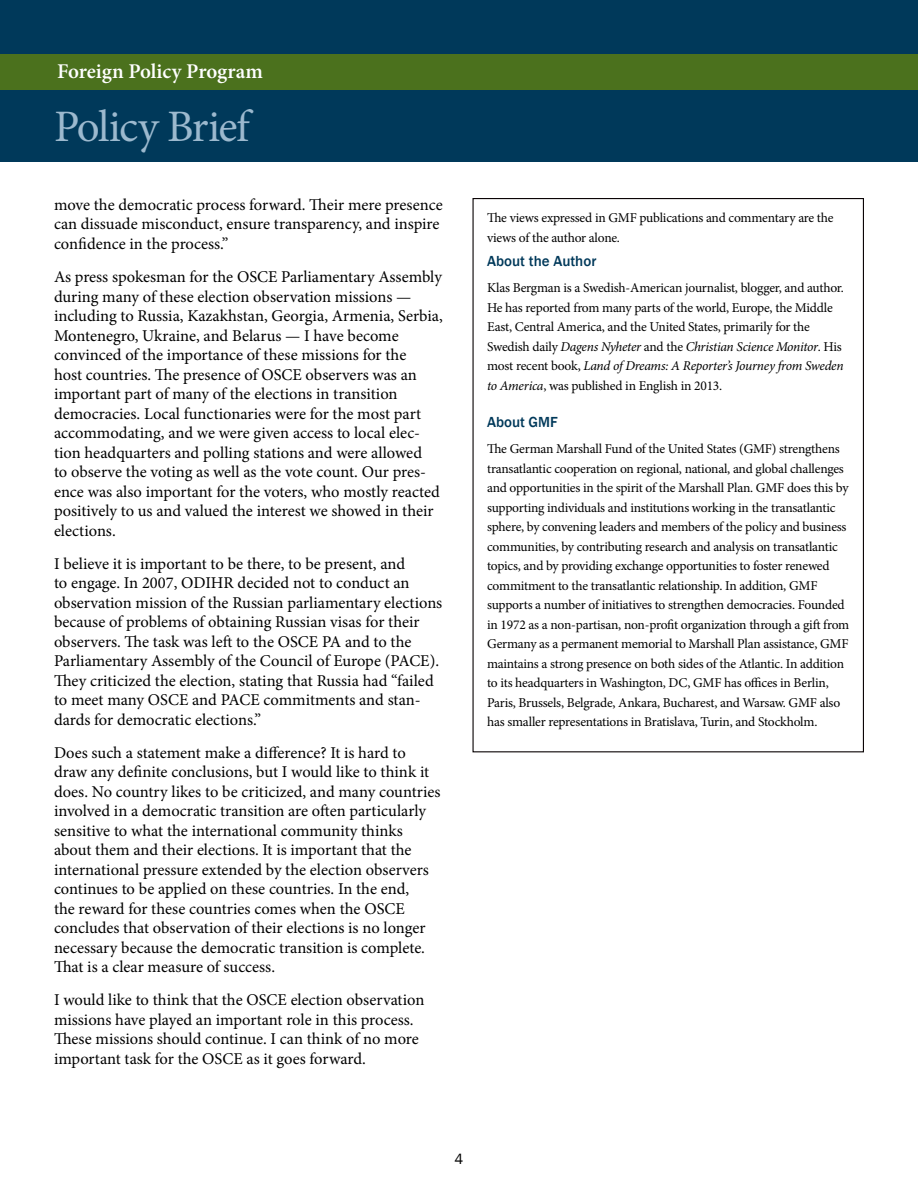
<style>
.page{position:relative;width:918px;height:1188px;background:#fff}
.page>*{position:absolute;margin:0;border:0;box-sizing:border-box;transform-origin:0 0}
.t1{font:45px "Minion Pro";letter-spacing:-.035em;color:#9cb9ce}
.t2{font:600 21px "Minion Pro";letter-spacing:-.005em;color:#fff}
.t3{font:16.5px/19.5px "Minion Pro";color:#000}
.t4{font:500 15px "Franklin Gothic";color:#00395a}
.t5{font:15px "Franklin Gothic";color:#000}
.t6{font:13.5px/19.5px "Minion Pro";letter-spacing:-.02em;color:#000}
.s1{font-style:italic}
</style>
<div class="page">
<div style="left:0;top:0;width:918px;height:162px;background:#00395a"></div>
<div style="left:0;top:54px;width:918px;height:36px;background:#4b711d"></div>
<p class="t2" style="left:57px;top:57px;width:207px">Foreign Policy Program</p>
<h1 class="t1" style="left:54px;top:96px;width:197px">Policy Brief</h1>
<p class="t3" style="left:54px;top:195px;width:390px">move the democratic process forward. Their mere presence can dissuade misconduct, ensure transparency, and inspire confidence in the process.”</p>
<p class="t3" style="left:54px;top:267px;width:390px">As press spokesman for the OSCE Parliamentary Assembly during many of these election observation missions — including to Russia, Kazakhstan, Georgia, Armenia, Serbia, Montenegro, Ukraine, and Belarus — I have become convinced of the importance of these missions for the<br>host countries. The presence of OSCE observers was an important part of many of the elections in transition democracies. Local functionaries were for the most part accommodating, and we were given access to local elec&shy;tion headquarters and polling stations and were allowed<br>to observe the voting as well as the vote count. Our pres&shy;ence was also important for the voters, who mostly reacted positively to us and valued the interest we showed in their elections.</p>
<p class="t3" style="left:54px;top:554px;width:390px">I believe it is important to be there, to be present, and<br>to engage. In 2007, ODIHR decided not to conduct an observation mission of the Russian parliamentary elections because of problems of obtaining Russian visas for their observers. The task was left to the OSCE PA and to the Parliamentary Assembly of the Council of Europe (PACE).<br>They criticized the election, stating that Russia had “failed to meet many OSCE and PACE commitments and stan&shy;dards for democratic elections.”</p>
<p class="t3" style="left:54px;top:743px;width:388px">Does such a statement make a difference? It is hard to draw any definite conclusions, but I would like to think it does. No country likes to be criticized, and many countries involved in a democratic transition are often particularly sensitive to what the international community thinks about them and their elections. It is important that the international pressure extended by the election observers continues to be applied on these countries. In the end,<br>the reward for these countries comes when the OSCE concludes that observation of their elections is no longer necessary because the democratic transition is complete.<br>That is a clear measure of success.</p>
<p class="t3" style="left:54px;top:990px;width:372px">I would like to think that the OSCE election observation missions have played an important role in this process.<br>These missions should continue. I can think of no more important task for the OSCE as it goes forward.</p>
<p class="t6" style="left:487px;top:208px;width:348px">The views expressed in GMF publications and commentary are the views of the author alone.</p>
<p class="t4" style="left:487px;top:252px;width:111px">About the Author</p>
<p class="t6" style="left:487px;top:278px;width:358px">Klas Bergman is a Swedish-American journalist, blogger, and author.<br>He has reported from many parts of the world, Europe, the Middle East, Central America, and the United States, primarily for the Swedish daily <span class="s1">Dagens Nyheter</span> and the <span class="s1">Christian Science Monitor</span>. His most recent book, <span class="s1">Land of Dreams: A Reporter’s Journey from Sweden to America</span>, was published in English in 2013.</p>
<p class="t4" style="left:487px;top:413px;width:72px">About GMF</p>
<p class="t6" style="left:487px;top:439px;width:364px">The German Marshall Fund of the United States (GMF) strengthens transatlantic cooperation on regional, national, and global challenges and opportunities in the spirit of the Marshall Plan. GMF does this by supporting individuals and institutions working in the transatlantic sphere, by convening leaders and members of the policy and business communities, by contributing research and analysis on transatlantic topics, and by providing exchange opportunities to foster renewed commitment to the transatlantic relationship. In addition, GMF supports a number of initiatives to strengthen democracies. Founded in 1972 as a non-partisan, non-profit organization through a gift from Germany as a permanent memorial to Marshall Plan assistance, GMF maintains a strong presence on both sides of the Atlantic. In addition to its headquarters in Washington, DC, GMF has offices in Berlin, Paris, Brussels, Belgrade, Ankara, Bucharest, and Warsaw. GMF also has smaller representations in Bratislava, Turin, and Stockholm.</p>
<p class="t5" style="left:455px;top:1150px;width:10px">4</p>
</div>
